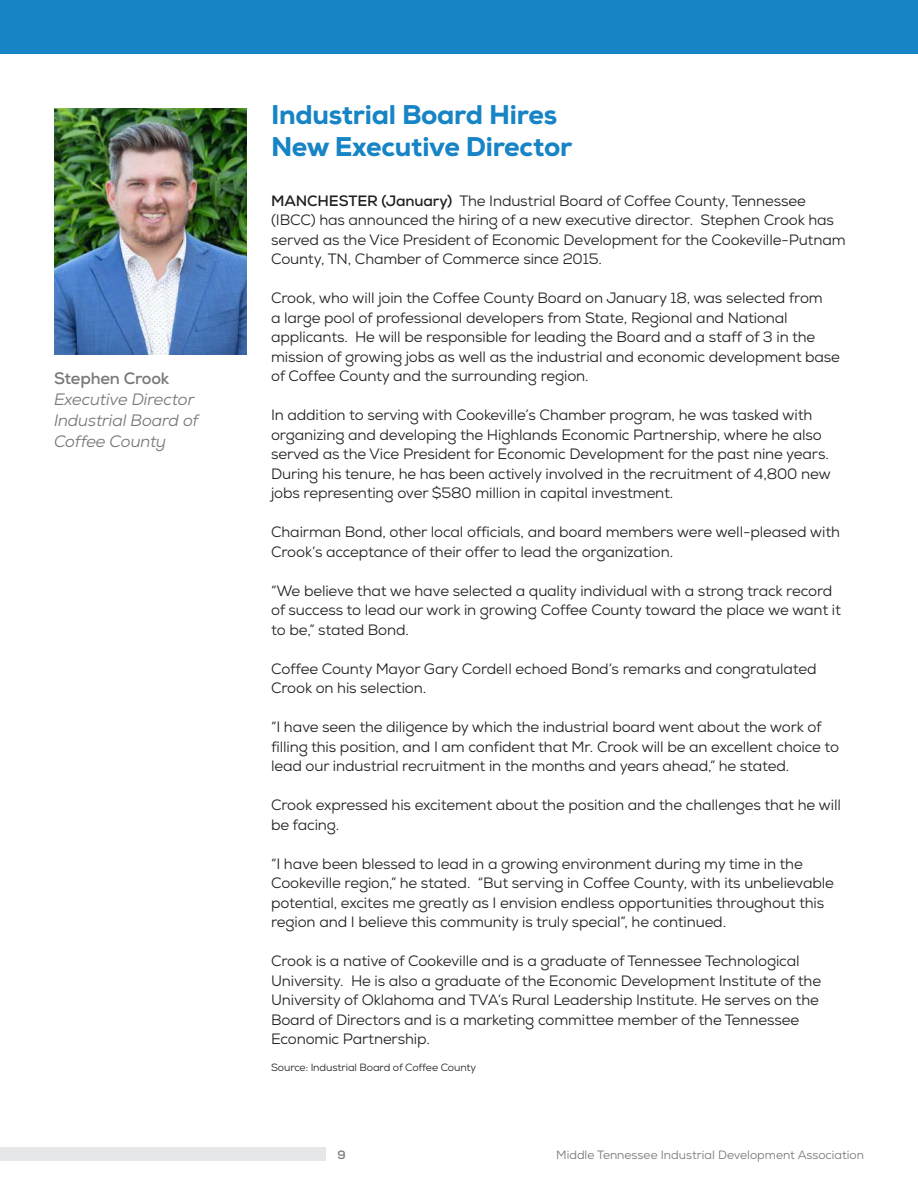
<style>
.page{position:relative;width:918px;height:1188px;background:#fff}
.page>*{position:absolute;margin:0;border:0;box-sizing:border-box;transform-origin:0 0}
.t1{font:800 27px/31.5px "Nexa";letter-spacing:-.01em;color:#1784c5}
.t2{font:italic 16.5px/21px "Nexa";letter-spacing:-.01em;color:#77777a}
.t3{font:700 16.5px "Nexa";letter-spacing:-.01em;color:#77777a}
.t4{font:15px/19.5px "Nexa";letter-spacing:-.01em;color:#231f20}
.t5{font:12px "Nexa";color:#77777a}
.t6{font:700 12px "Nexa";color:#77777a}
.t7{font:10.5px "Nexa";letter-spacing:-.01em;color:#231f20}
.s1{font-weight:700}
</style>
<div class="page">
<div style="left:0;top:1148px;width:325px;height:13px;background:#e6e7e9"></div>
<img style="left:54px;top:108px;width:192px;height:247px">
<div style="left:0;top:0;width:918px;height:54px;background:#1784c5"></div>
<p class="t3" style="left:54px;top:368px;width:117px">Stephen Crook</p>
<p class="t2" style="left:54px;top:389px;width:146px">Executive Director<br>Industrial Board of<br>Coffee County</p>
<h1 class="t1" style="left:271px;top:99px;width:303px">Industrial Board Hires<br>New Executive Director</h1>
<p class="t4" style="left:271px;top:191px;width:576px"><span class="s1">MANCHESTER (January)</span> The Industrial Board of Coffee County, Tennessee (IBCC) has announced the hiring of a new executive director. Stephen Crook has served as the Vice President of Economic Development for the Cookeville-Putnam County, TN, Chamber of Commerce since 2015.</p>
<p class="t4" style="left:271px;top:288px;width:571px">Crook, who will join the Coffee County Board on January 18, was selected from<br>a large pool of professional developers from State, Regional and National applicants. He will be responsible for leading the Board and a staff of 3 in the mission of growing jobs as well as the industrial and economic development base of Coffee County and the surrounding region.</p>
<p class="t4" style="left:271px;top:405px;width:561px">In addition to serving with Cookeville’s Chamber program, he was tasked with organizing and developing the Highlands Economic Partnership, where he also served as the Vice President for Economic Development for the past nine years.<br>During his tenure, he has been actively involved in the recruitment of 4,800 new jobs representing over $580 million in capital investment.</p>
<p class="t4" style="left:271px;top:522px;width:571px">Chairman Bond, other local officials, and board members were well-pleased with<br>Crook’s acceptance of their offer to lead the organization.</p>
<p class="t4" style="left:271px;top:581px;width:571px">“We believe that we have selected a quality individual with a strong track record of success to lead our work in growing Coffee County toward the place we want it to be,” stated Bond.</p>
<p class="t4" style="left:271px;top:659px;width:547px">Coffee County Mayor Gary Cordell echoed Bond’s remarks and congratulated<br>Crook on his selection.</p>
<p class="t4" style="left:271px;top:717px;width:569px">“I have seen the diligence by which the industrial board went about the work of filling this position, and I am confident that Mr. Crook will be an excellent choice to lead our industrial recruitment in the months and years ahead,” he stated.</p>
<p class="t4" style="left:271px;top:795px;width:572px">Crook expressed his excitement about the position and the challenges that he will be facing.</p>
<p class="t4" style="left:271px;top:854px;width:564px">“I have been blessed to lead in a growing environment during my time in the Cookeville region,” he stated. “But serving in Coffee County, with its unbelievable potential, excites me greatly as I envision endless opportunities throughout this region and I believe this community is truly special”, he continued.</p>
<p class="t4" style="left:271px;top:951px;width:552px">Crook is a native of Cookeville and is a graduate of Tennessee Technological University. He is also a graduate of the Economic Development Institute of the University of Oklahoma and TVA’s Rural Leadership Institute. He serves on the Board of Directors and is a marketing committee member of the Tennessee Economic Partnership.</p>
<p class="t7" style="left:271px;top:1061px;width:207px">Source: Industrial Board of Coffee County</p>
<p class="t6" style="left:338px;top:1147px;width:10px">9</p>
<p class="t5" style="left:556px;top:1147px;width:309px">Middle Tennessee Industrial Development Association</p>
</div>
